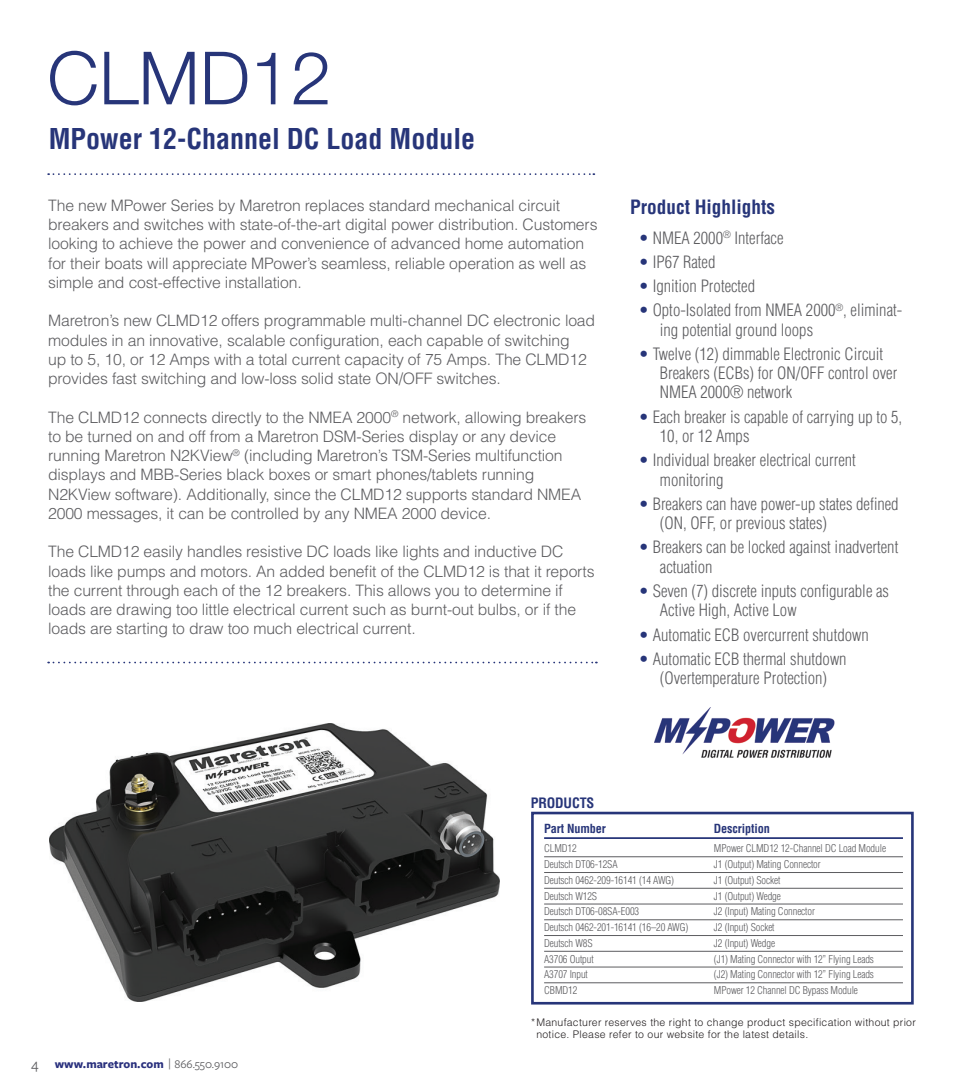
<style>
.page{position:relative;width:961px;height:1087px;background:#fff}
.page>*{position:absolute;margin:0;border:0;box-sizing:border-box;transform-origin:0 0}
.t1{font:300 73.5px "Helvetica Neue";color:#273579}
.t2{font:700 condensed 28px "Helvetica";color:#273579}
.t3{font:700 condensed 19.25px "Helvetica";color:#273579}
.t4{font:300 condensed 16.62px/19.2px "Helvetica";color:#5c5c5f}
.t5{font:300 15.75px/19.2px "Helvetica";letter-spacing:-.01em;color:#5c5c5f}
.t6{font:700 condensed 14px "Helvetica";letter-spacing:-.01em;color:#273579}
.t7{font:700 12.25px "Freight Sans";color:#29307d}
.t8{font:700 condensed 12.25px "Helvetica";letter-spacing:-.01em;color:#273579}
.t9{font:300 condensed 10.5px "Helvetica";letter-spacing:-.01em;color:#5c5c5f}
.t10{font:300 10.5px/12.2px "Helvetica";letter-spacing:.025em;color:#231f20}
.s1{color:#273579}
.s2{font-weight:400;font-size:14.88px;color:#5c5c5f}
.s3{font-weight:400;color:#5c5c5f}
</style>
<div class="page">
<svg style="left:48px;top:173px;width:546px;height:2px"></svg>
<svg style="left:48px;top:662px;width:549px;height:1px"></svg>
<img style="left:49px;top:724px;width:451px;height:277px">
<div style="left:531px;top:812px;width:383px;height:192px;border:3px solid #273579"></div>
<hr style="left:544px;top:837px;width:359px;height:2px;background:#273579">
<hr style="left:544px;top:856px;width:359px;height:1px;background:#5c5c5f">
<hr style="left:544px;top:872px;width:359px;height:1px;background:#5c5c5f">
<hr style="left:544px;top:888px;width:359px;height:1px;background:#5c5c5f">
<hr style="left:544px;top:904px;width:359px;height:1px;background:#5c5c5f">
<hr style="left:544px;top:919px;width:359px;height:1px;background:#5c5c5f">
<hr style="left:544px;top:935px;width:359px;height:1px;background:#5c5c5f">
<hr style="left:544px;top:951px;width:359px;height:1px;background:#5c5c5f">
<hr style="left:544px;top:967px;width:359px;height:1px;background:#5c5c5f">
<hr style="left:544px;top:982px;width:359px;height:1px;background:#5c5c5f">
<img style="left:655px;top:707px;width:180px;height:51px">
<h1 class="t1" style="left:47px;top:33px;width:286px">CLMD12</h1>
<h2 class="t2" style="left:49px;top:121px;width:428px">MPower 12-Channel DC Load Module</h2>
<p class="t5" style="left:48px;top:195px;width:551px">The new MPower Series by Maretron replaces standard mechanical circuit breakers and switches with state-of-the-art digital power distribution. Customers looking to achieve the power and convenience of advanced home automation for their boats will appreciate MPower’s seamless, reliable operation as well as simple and cost-effective installation.</p>
<p class="t5" style="left:48px;top:311px;width:548px">Maretron’s new CLMD12 offers programmable multi-channel DC electronic load modules in an innovative, scalable configuration, each capable of switching<br>up to 5, 10, or 12 Amps with a total current capacity of 75 Amps. The CLMD12 provides fast switching and low-loss solid state ON/OFF switches.</p>
<p class="t5" style="left:48px;top:407px;width:540px">The CLMD12 connects directly to the NMEA 2000<sup>®</sup> network, allowing breakers to be turned on and off from a Maretron DSM-Series display or any device running Maretron N2KView<sup>®</sup> (including Maretron’s TSM-Series multifunction displays and MBB-Series black boxes or smart phones/tablets running N2KView software). Additionally, since the CLMD12 supports standard NMEA 2000 messages, it can be controlled by any NMEA 2000 device.</p>
<p class="t5" style="left:48px;top:542px;width:548px">The CLMD12 easily handles resistive DC loads like lights and inductive DC loads like pumps and motors. An added benefit of the CLMD12 is that it reports the current through each of the 12 breakers. This allows you to determine if loads are drawing too little electrical current such as burnt-out bulbs, or if the loads are starting to draw too much electrical current.</p>
<p class="t3" style="left:630px;top:195px;width:146px">Product Highlights</p>
<p class="t4" style="left:639px;top:228px;width:146px"><span class="s1">•</span> NMEA 2000<sup>®</sup> Interface</p>
<p class="t4" style="left:639px;top:252px;width:78px"><span class="s1">•</span> IP67 Rated</p>
<p class="t4" style="left:639px;top:276px;width:118px"><span class="s1">•</span> Ignition Protected</p>
<p class="t4" style="left:660px;top:301px;width:244px;text-indent:-21px"><span class="s1">•</span> Opto-Isolated from NMEA 2000<sup>®</sup>, eliminat&shy;ing potential ground loops</p>
<p class="t4" style="left:660px;top:344px;width:239px;text-indent:-21px"><span class="s1">•</span> Twelve (12) dimmable Electronic Circuit<br>Breakers (ECBs) for ON/OFF control over<br>NMEA 2000® network</p>
<p class="t4" style="left:660px;top:407px;width:244px;text-indent:-21px"><span class="s1">•</span> Each breaker is capable of carrying up to 5,<br>10, or 12 Amps</p>
<p class="t4" style="left:660px;top:450px;width:197px;text-indent:-21px"><span class="s1">•</span> Individual breaker electrical current monitoring</p>
<p class="t4" style="left:660px;top:494px;width:240px;text-indent:-21px"><span class="s1">•</span> Breakers can have power-up states defined (ON, OFF, or previous states)</p>
<p class="t4" style="left:660px;top:538px;width:240px;text-indent:-21px"><span class="s1">•</span> Breakers can be locked against inadvertent actuation</p>
<p class="t4" style="left:660px;top:581px;width:231px;text-indent:-21px"><span class="s1">•</span> Seven (7) discrete inputs configurable as<br>Active High, Active Low</p>
<p class="t4" style="left:639px;top:625px;width:231px"><span class="s1">•</span> Automatic ECB overcurrent shutdown</p>
<p class="t4" style="left:639px;top:649px;width:209px;text-align:center"><span class="s1">•</span> Automatic ECB thermal shutdown (Overtemperature Protection)</p>
<p class="t6" style="left:531px;top:794px;width:65px">PRODUCTS</p>
<p class="t8" style="left:544px;top:821px;width:63px">Part Number</p>
<p class="t8" style="left:714px;top:821px;width:57px">Description</p>
<p class="t9" style="left:544px;top:842px;width:34px">CLMD12</p>
<p class="t9" style="left:714px;top:842px;width:174px">MPower CLMD12 12-Channel DC Load Module</p>
<p class="t9" style="left:544px;top:858px;width:75px">Deutsch DT06-12SA</p>
<p class="t9" style="left:714px;top:858px;width:108px">J1 (Output) Mating Connector</p>
<p class="t9" style="left:544px;top:873px;width:131px">Deutsch 0462-209-16141 (14 AWG)</p>
<p class="t9" style="left:714px;top:873px;width:68px">J1 (Output) Socket</p>
<p class="t9" style="left:544px;top:889px;width:55px">Deutsch W12S</p>
<p class="t9" style="left:714px;top:889px;width:68px">J1 (Output) Wedge</p>
<p class="t9" style="left:544px;top:905px;width:97px">Deutsch DT06-08SA-E003</p>
<p class="t9" style="left:714px;top:905px;width:103px">J2 (Input) Mating Connector</p>
<p class="t9" style="left:544px;top:921px;width:146px">Deutsch 0462-201-16141 (16–20 AWG)</p>
<p class="t9" style="left:714px;top:921px;width:62px">J2 (Input) Socket</p>
<p class="t9" style="left:544px;top:936px;width:50px">Deutsch W8S</p>
<p class="t9" style="left:714px;top:936px;width:63px">J2 (Input) Wedge</p>
<p class="t9" style="left:544px;top:952px;width:51px">A3706 Output</p>
<p class="t9" style="left:714px;top:952px;width:162px">(J1) Mating Connector with 12” Flying Leads</p>
<p class="t9" style="left:544px;top:968px;width:45px">A3707 Input</p>
<p class="t9" style="left:714px;top:968px;width:162px">(J2) Mating Connector with 12” Flying Leads</p>
<p class="t9" style="left:544px;top:984px;width:35px">CBMD12</p>
<p class="t9" style="left:714px;top:984px;width:146px">MPower 12 Channel DC Bypass Module</p>
<p class="t7" style="left:31px;top:1058px;width:209px"><span class="s2">4</span> www.maretron.com <span class="s3">| 866.550.9100</span></p>
<p class="t10" style="left:536px;top:1015px;width:381px;text-indent:-5px">*Manufacturer reserves the right to change product specification without prior notice. Please refer to our website for the latest details.</p>
</div>
